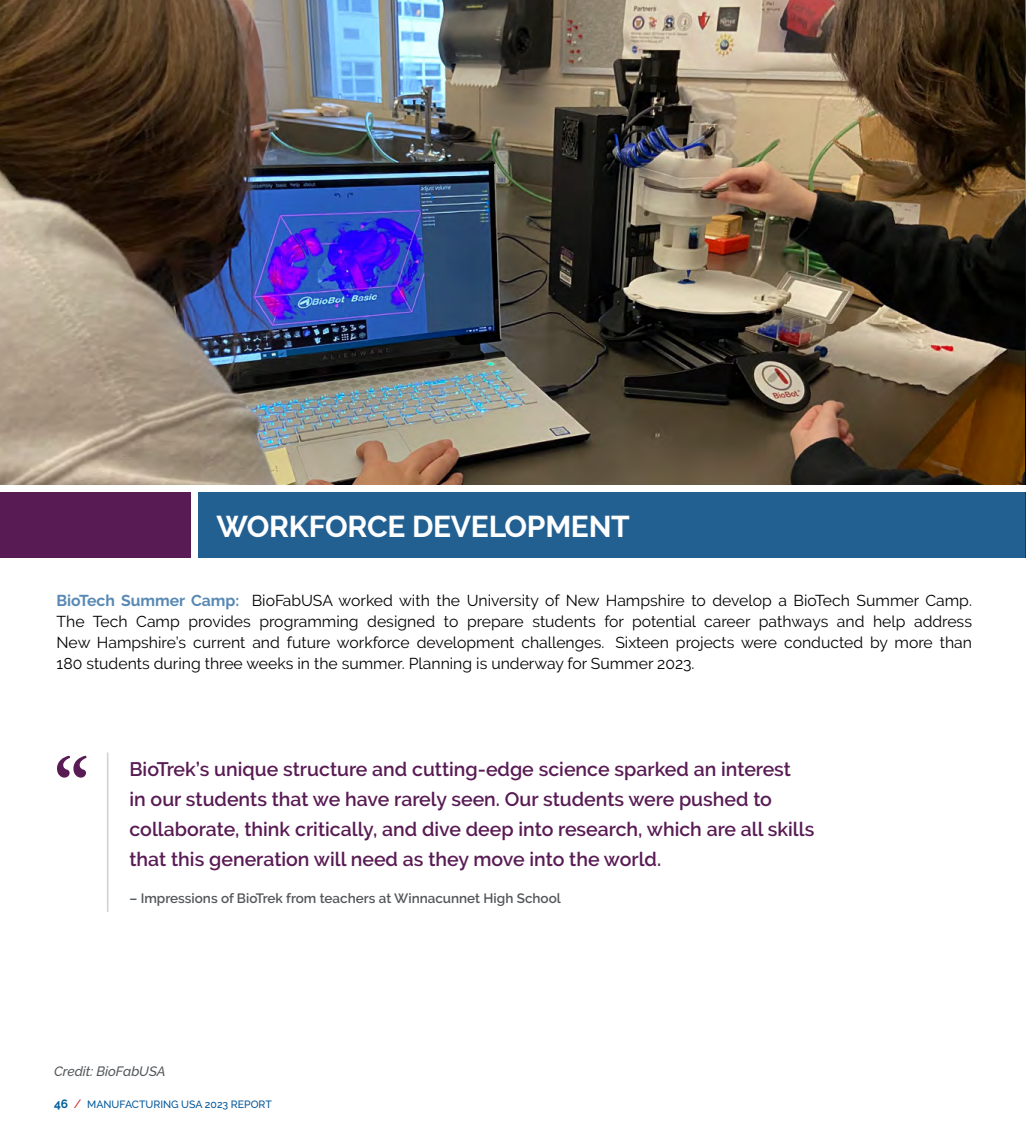
<style>
.page{position:relative;width:1026px;height:1134px;background:#fff}
.page>*{position:absolute;margin:0;border:0;box-sizing:border-box;transform-origin:0 0}
._3__Body_Text{font:700 75px "Adobe Garamond Pro";color:#591b54}
._1__Header{font:700 30px "Raleway";letter-spacing:-.01em;color:#fff}
.B__Institute_Quote{font:600 19.5px/30px "Raleway";color:#591b54}
._3__Body_Text-2{font:15.75px/21px "Raleway";color:#000;text-align:justify}
.B__Institute_Author{font:600 13.5px "Raleway";color:#53575a}
._4__Caption{font:italic 500 13.5px "Raleway";color:#53575a}
.t1{font:500 10.5px "Raleway";color:#005699}
.s1{font-weight:700;color:#5889b4}
.s2{font-weight:700;font-size:12px;color:#005f9c}
.s3{font-size:12px;color:#d7282f}
</style>
<div class="page">
<div style="left:199px;top:492px;width:827px;height:65px;background:#236092"></div>
<hr style="left:1025px;top:492px;width:1px;height:65px;background:#591b54">
<div style="left:0;top:492px;width:191px;height:65px;background:#591b54"></div>
<img style="left:0;top:0;width:1026px;height:484px">
<hr style="left:107px;top:753px;width:1px;height:159px;background:#d0d0d2">
<p class="_1__Header" style="left:216px;top:509px;width:415px">WORKFORCE DEVELOPMENT</p>
<p class="_3__Body_Text-2" style="left:57px;top:590px;width:917px"><span class="s1">BioTech Summer Camp:</span> BioFabUSA worked with the University of New Hampshire to develop a BioTech Summer Camp.<br>The Tech Camp provides programming designed to prepare students for potential career pathways and help address New Hampshire’s current and future workforce development challenges. Sixteen projects were conducted by more than 180 students during three weeks in the summer. Planning is underway for Summer 2023.</p>
<p class="_3__Body_Text" style="left:54px;top:741px;width:37px">“</p>
<p class="B__Institute_Quote" style="left:129px;top:755px;width:686px">BioTrek’s unique structure and cutting-edge science sparked an interest<br>in our students that we have rarely seen. Our students were pushed to collaborate, think critically, and dive deep into research, which are all skills that this generation will need as they move into the world.</p>
<p class="B__Institute_Author" style="left:129px;top:891px;width:433px">– Impressions of BioTrek from teachers at Winnacunnet High School</p>
<p class="_4__Caption" style="left:54px;top:1064px;width:113px">Credit: BioFabUSA</p>
<p class="t1" style="left:54px;top:1098px;width:219px"><span class="s2">46</span> <span class="s3">/</span> MANUFACTURING USA 2023 REPORT</p>
</div>
